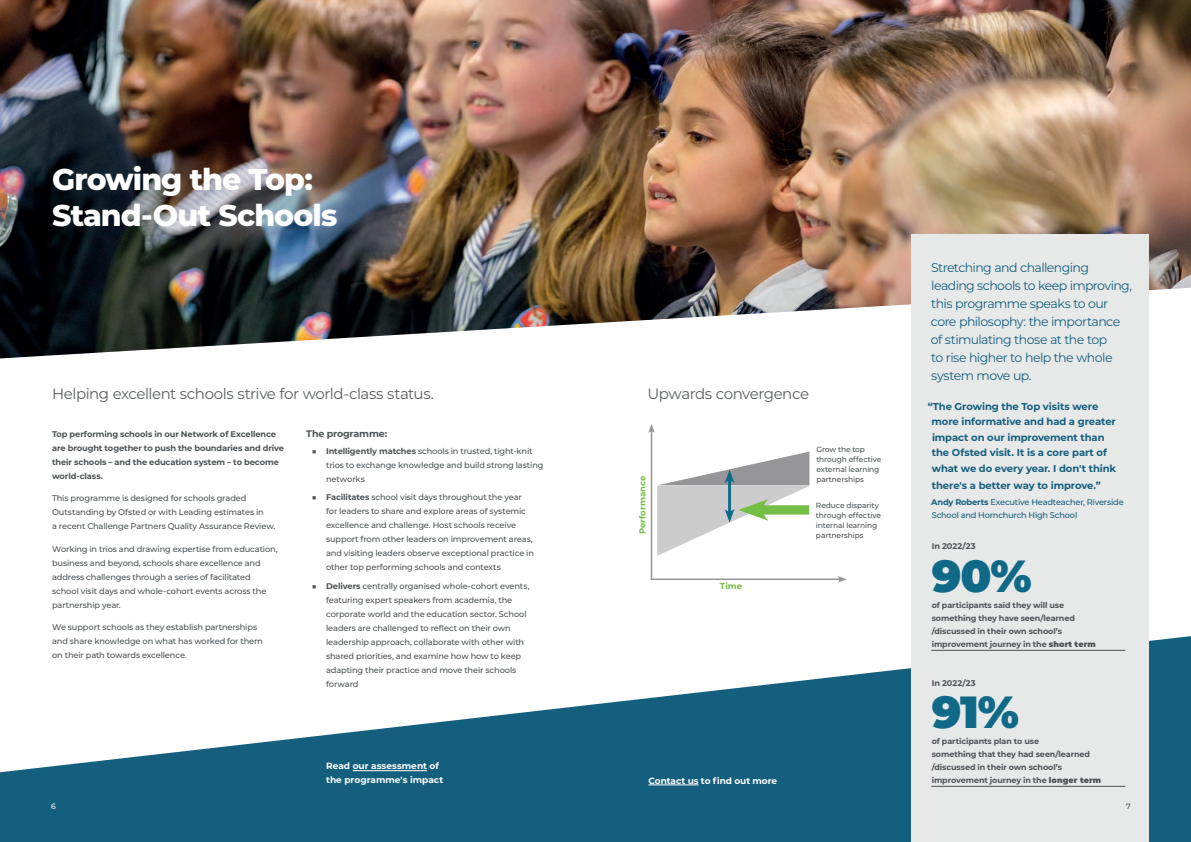
<style>
.page{position:relative;width:1191px;height:842px;background:#fff}
.page>*{position:absolute;margin:0;border:0;box-sizing:border-box;transform-origin:0 0}
.CP_Body_Text{font:900 45px "Montserrat";color:#106a87}
.CP_Heading{font:800 30px/36px "Montserrat";letter-spacing:-.03em;color:#fff}
.CP_Intro_text{font:15px "Montserrat";letter-spacing:-.03em;color:#5b5e61}
.CP_Pull_out_quote{font:12.6px/18px "Montserrat";letter-spacing:-.045em;color:#145e7e}
.CP_Quotes__sans_serif{font:700 10px/15.5px "Montserrat";letter-spacing:-.01em;color:#145e7e}
.CP_Body_Text-2{font:700 9.5px "Montserrat";letter-spacing:-.015em;color:#4d5255}
.CP_Pull_out_quote-2{font:700 9px/14px "Montserrat";color:#fff}
.CP__small__Quotes{font:700 8.5px "Montserrat";color:#74be45}
.CP_Body_Text-3{font:500 8.2px/14px "Montserrat";letter-spacing:-.015em;color:#4d5255}
.CP_Body_Text-4{font:700 8.2px/14px "Montserrat";letter-spacing:-.01em;color:#4d5255}
.CP_Body_Text-5{font:500 8.2px/13px "Montserrat";letter-spacing:-.025em;color:#145e7e}
.CP_Body_Text-6{font:700 8px/13px "Montserrat";letter-spacing:-.01em;color:#4d5255}
.CP_Body_Text-7{font:500 7.7px "Montserrat";color:#fff}
.CP_Body_Text-8{font:500 7.7px "Montserrat";color:#4d5255}
.CP_Body_Text-9{font:500 7.5px/10px "Montserrat";letter-spacing:-.015em;color:#4d5255}
.s1{font-weight:700}
.s2{font-weight:900}
</style>
<div class="page">
<img style="left:0;top:0;width:1191px;height:358px">
<svg style="left:0;top:636px;width:1191px;height:206px;fill:#145e7e"></svg>
<hr style="left:353px;top:770px;width:74px;height:1px;background:#fff">
<hr style="left:651px;top:578px;width:189px;height:2px;background:#969597">
<svg style="left:838px;top:576px;width:9px;height:6px"></svg>
<hr style="left:651px;top:430px;width:1px;height:150px;background:#969597">
<svg style="left:648px;top:424px;width:7px;height:9px"></svg>
<svg style="left:657px;top:452px;width:152px;height:104px"></svg>
<div style="left:911px;top:234px;width:237px;height:608px;background:#e7e9e9"></div>
<hr style="left:648px;top:785px;width:50px;height:1px;background:#fff">
<hr style="left:931px;top:650px;width:194px;height:1px;background:#4d5255">
<hr style="left:931px;top:786px;width:194px;height:1px;background:#4d5255">
<p class="CP_Heading" style="left:52px;top:160px;width:287px">Growing the Top:<br>Stand-Out Schools</p>
<p class="CP_Intro_text" style="left:52px;top:383px;width:383px">Helping excellent schools strive for world-class status.</p>
<p class="CP_Body_Text-4" style="left:52px;top:426px;width:233px">Top performing schools in our Network of Excellence are brought together to push the boundaries and drive their schools – and the education system – to become world-class.</p>
<p class="CP_Body_Text-3" style="left:52px;top:491px;width:225px">This programme is designed for schools graded<br>Outstanding by Ofsted or with Leading estimates in<br>a recent Challenge Partners Quality Assurance Review.</p>
<p class="CP_Body_Text-3" style="left:52px;top:541px;width:227px">Working in trios and drawing expertise from education, business and beyond, schools share excellence and address challenges through a series of facilitated school visit days and whole-cohort events across the partnership year.</p>
<p class="CP_Body_Text-3" style="left:52px;top:620px;width:212px">We support schools as they establish partnerships and share knowledge on what has worked for them on their path towards excellence.</p>
<p class="CP_Body_Text-2" style="left:306px;top:427px;width:82px">The programme:</p>
<p class="CP_Body_Text-3" style="left:326px;top:444px;width:219px;text-indent:-14px">■ <span class="s1">Intelligently matches</span> schools in trusted, tight-knit trios to exchange knowledge and build strong lasting networks</p>
<p class="CP_Body_Text-3" style="left:326px;top:490px;width:209px;text-indent:-14px">■ <span class="s1">Facilitates</span> school visit days throughout the year for leaders to share and explore areas of systemic excellence and challenge. Host schools receive support from other leaders on improvement areas, and visiting leaders observe exceptional practice in other top performing schools and contexts</p>
<p class="CP_Body_Text-3" style="left:326px;top:578px;width:205px;text-indent:-14px">■ <span class="s1">Delivers</span> centrally organised whole-cohort events, featuring expert speakers from academia, the corporate world and the education sector. School leaders are challenged to reflect on their own leadership approach, collaborate with other with shared priorities, and examine how how to keep adapting their practice and move their schools forward</p>
<p class="CP_Body_Text-7" style="left:51px;top:801px;width:6px">6</p>
<p class="CP_Pull_out_quote-2" style="left:326px;top:759px;width:119px">Read our assessment of the programme's impact</p>
<p class="CP_Intro_text" style="left:647px;top:383px;width:163px">Upwards convergence</p>
<p class="CP__small__Quotes" style="left:636px;top:534px;width:60px;rotate:-90deg">Performance</p>
<p class="CP__small__Quotes" style="left:720px;top:580px;width:24px">Time</p>
<p class="CP_Body_Text-9" style="left:816px;top:444px;width:67px">Grow the top through effective external learning partnerships</p>
<p class="CP_Body_Text-9" style="left:816px;top:500px;width:67px">Reduce disparity through effective internal learning partnerships</p>
<p class="CP_Pull_out_quote-2" style="left:648px;top:773px;width:130px">Contact us to find out more</p>
<p class="CP_Pull_out_quote" style="left:931px;top:258px;width:203px">Stretching and challenging leading schools to keep improving, this programme speaks to our core philosophy: the importance of stimulating those at the top<br>to rise higher to help the whole system move up.</p>
<p class="CP_Quotes__sans_serif" style="left:931px;top:398px;width:186px;text-indent:-4px">“The Growing the Top visits were more informative and had a greater impact on our improvement than the Ofsted visit. It is a core part of what we do every year. I don't think</p>
<p class="CP_Quotes__sans_serif" style="left:932px;top:477px;width:170px">there's a better way to improve.”</p>
<p class="CP_Body_Text-5" style="left:931px;top:495px;width:194px"><span class="s1">Andy Roberts</span> Executive Headteacher, Riverside<br>School and Hornchurch High School</p>
<p class="CP_Body_Text-4" style="left:931px;top:539px;width:45px">In 2022/23</p>
<p class="CP_Body_Text" style="left:931px;top:542px;width:101px">90%</p>
<p class="CP_Body_Text-6" style="left:931px;top:611px;width:166px">something they have seen/learned /discussed in their own school’s improvement journey in the <span class="s2">short term</span></p>
<p class="CP_Body_Text-4" style="left:931px;top:675px;width:45px">In 2022/23</p>
<p class="CP_Body_Text" style="left:931px;top:678px;width:89px">91%</p>
<p class="CP_Body_Text-6" style="left:931px;top:734px;width:171px">of participants plan to use<br>something that they had seen/learned /discussed in their own school’s improvement journey in the <span class="s2">longer term</span></p>
<p class="CP_Body_Text-6" style="left:931px;top:598px;width:134px">of participants said they will use</p>
<p class="CP_Body_Text-8" style="left:1126px;top:801px;width:6px">7</p>
</div>
